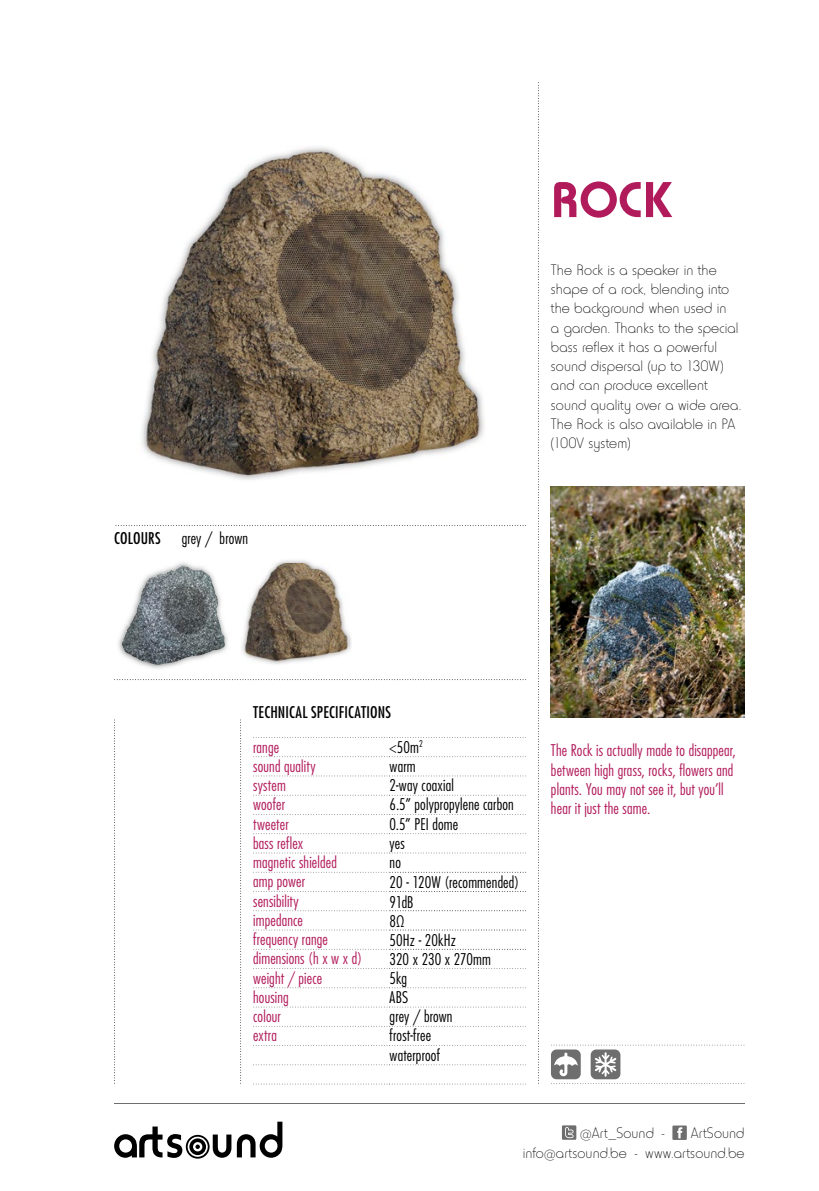
<style>
.page{position:relative;width:819px;height:1191px;background:#fff}
.page>*{position:absolute;margin:0;border:0;box-sizing:border-box;transform-origin:0 0}
.t1{font:700 52.5px "Horatio EF";color:#b11b5b}
.t2{font:300 15.75px/19.2px "Horatio EF";letter-spacing:.005em;color:#000;text-align:right}
.t3{font:300 condensed 15.75px/19.2px "Futura Std";letter-spacing:.01em;color:#b11b5b}
.t4{font:300 condensed 15.75px/19.2px "Futura Std";letter-spacing:.01em;color:#000}
.t5{font:condensed 15.75px "Futura Std";letter-spacing:.015em;color:#000}
</style>
<div class="page">
<img style="left:141px;top:197px;width:344px;height:283px">
<img style="left:223px;top:147px;width:198px;height:50px">
<img style="left:241px;top:560px;width:110px;height:104px">
<img style="left:242px;top:564px;width:107px;height:99px">
<img style="left:176px;top:562px;width:42px;height:61px">
<img style="left:118px;top:565px;width:64px;height:92px">
<div style="left:551px;top:1049px;width:29px;height:30px;background:#6e6e6e;border-radius:6px"></div>
<svg style="left:554px;top:1052px;width:23px;height:24px"></svg>
<div style="left:590px;top:1049px;width:30px;height:30px;background:#6e6e6e;border-radius:6px"></div>
<svg style="left:595px;top:1052px;width:21px;height:24px"></svg>
<svg style="left:538px;top:82px;width:1px;height:1001px"></svg>
<svg style="left:115px;top:525px;width:411px;height:1px"></svg>
<svg style="left:114px;top:679px;width:412px;height:1px"></svg>
<svg style="left:240px;top:719px;width:1px;height:364px"></svg>
<svg style="left:114px;top:719px;width:1px;height:364px"></svg>
<svg style="left:551px;top:1083px;width:193px;height:1px"></svg>
<svg style="left:551px;top:1044px;width:193px;height:1px"></svg>
<hr style="left:114px;top:1103px;width:630px;height:1px;background:#6e6e6e">
<svg style="left:237px;top:1121px;width:45px;height:36px"></svg>
<svg style="left:114px;top:1126px;width:117px;height:32px"></svg>
<div style="left:562px;top:1125px;width:14px;height:14px;background:#6e6e6e"></div>
<svg style="left:565px;top:1127px;width:8px;height:11px"></svg>
<div style="left:672px;top:1125px;width:14px;height:15px;background:#6e6e6e"></div>
<svg style="left:677px;top:1127px;width:5px;height:11px"></svg>
<img style="left:551px;top:486px;width:193px;height:232px">
<svg style="left:253px;top:814px;width:273px;height:1px"></svg>
<svg style="left:253px;top:833px;width:273px;height:1px"></svg>
<svg style="left:253px;top:852px;width:273px;height:1px"></svg>
<svg style="left:253px;top:968px;width:273px;height:1px"></svg>
<svg style="left:253px;top:987px;width:273px;height:1px"></svg>
<svg style="left:253px;top:1006px;width:273px;height:1px"></svg>
<svg style="left:253px;top:1026px;width:273px;height:1px"></svg>
<svg style="left:253px;top:872px;width:273px;height:1px"></svg>
<svg style="left:253px;top:891px;width:273px;height:1px"></svg>
<svg style="left:253px;top:910px;width:273px;height:1px"></svg>
<svg style="left:253px;top:929px;width:273px;height:1px"></svg>
<svg style="left:392px;top:948px;width:134px;height:1px"></svg>
<svg style="left:253px;top:756px;width:273px;height:1px"></svg>
<svg style="left:253px;top:1045px;width:273px;height:1px"></svg>
<svg style="left:253px;top:1064px;width:273px;height:1px"></svg>
<svg style="left:253px;top:1083px;width:273px;height:1px"></svg>
<svg style="left:253px;top:775px;width:273px;height:1px"></svg>
<svg style="left:253px;top:794px;width:273px;height:1px"></svg>
<svg style="left:253px;top:737px;width:273px;height:1px"></svg>
<p class="t5" style="left:114px;top:529px;width:48px">COLOURS</p>
<p class="t4" style="left:182px;top:529px;width:68px">grey / brown</p>
<h1 class="t1" style="left:551px;top:170px;width:122px">ROCK</h1>
<p class="t2" style="left:551px;top:260px;width:192px;text-align:left">The Rock is a speaker in the shape of a rock, blending into the background when used in<br>a garden. Thanks to the special bass reflex it has a powerful sound dispersal (up to 130W) and can produce excellent sound quality over a wide area.<br>The Rock is also available in PA (100V system)</p>
<p class="t5" style="left:253px;top:702px;width:139px">TECHNICAL SPECIFICATIONS</p>
<p class="t3" style="left:253px;top:737px;width:28px">range</p>
<p class="t4" style="left:389px;top:737px;width:35px">&lt;50m<sup>2</sup></p>
<p class="t3" style="left:253px;top:756px;width:64px">sound quality</p>
<p class="t4" style="left:389px;top:756px;width:27px">warm</p>
<p class="t3" style="left:253px;top:775px;width:34px">system</p>
<p class="t4" style="left:389px;top:775px;width:66px">2-way coaxial</p>
<p class="t3" style="left:253px;top:795px;width:33px">woofer</p>
<p class="t4" style="left:389px;top:795px;width:126px">6.5” polypropylene carbon</p>
<p class="t3" style="left:253px;top:814px;width:37px">tweeter</p>
<p class="t4" style="left:389px;top:814px;width:70px">0.5” PEI dome</p>
<p class="t3" style="left:253px;top:833px;width:51px">bass reflex</p>
<p class="t4" style="left:389px;top:833px;width:17px">yes</p>
<p class="t3" style="left:253px;top:852px;width:85px">magnetic shielded</p>
<p class="t4" style="left:389px;top:852px;width:13px">no</p>
<p class="t3" style="left:253px;top:872px;width:53px">amp power</p>
<p class="t4" style="left:389px;top:873px;width:131px">20 - 120W (recommended)</p>
<p class="t3" style="left:253px;top:891px;width:47px">sensibility</p>
<p class="t4" style="left:389px;top:892px;width:25px">91dB</p>
<p class="t3" style="left:253px;top:910px;width:51px">impedance</p>
<p class="t4" style="left:389px;top:911px;width:16px">8Ω</p>
<p class="t3" style="left:253px;top:929px;width:76px">frequency range</p>
<p class="t4" style="left:389px;top:930px;width:68px">50Hz - 20kHz</p>
<p class="t3" style="left:253px;top:949px;width:110px">dimensions (h x w x d)</p>
<p class="t4" style="left:389px;top:950px;width:103px">320 x 230 x 270mm</p>
<p class="t3" style="left:253px;top:968px;width:71px">weight / piece</p>
<p class="t4" style="left:389px;top:968px;width:19px">5kg</p>
<p class="t3" style="left:253px;top:987px;width:37px">housing</p>
<p class="t4" style="left:389px;top:987px;width:20px">ABS</p>
<p class="t3" style="left:253px;top:1006px;width:29px">colour</p>
<p class="t4" style="left:389px;top:1006px;width:64px">grey / brown</p>
<p class="t3" style="left:253px;top:1026px;width:25px">extra</p>
<p class="t4" style="left:389px;top:1026px;width:52px">frost-free waterproof</p>
<p class="t3" style="left:551px;top:741px;width:186px">The Rock is actually made to disappear, between high grass, rocks, flowers and plants. You may not see it, but you’ll hear it just the same.</p>
<p class="t2" style="left:522px;top:1123px;width:223px;line-height:19.9px">ArtSound<br>info@artsound.be - www.artsound.be</p>
<p class="t2" style="left:580px;top:1123px;width:86px">@Art_Sound -</p>
</div>
